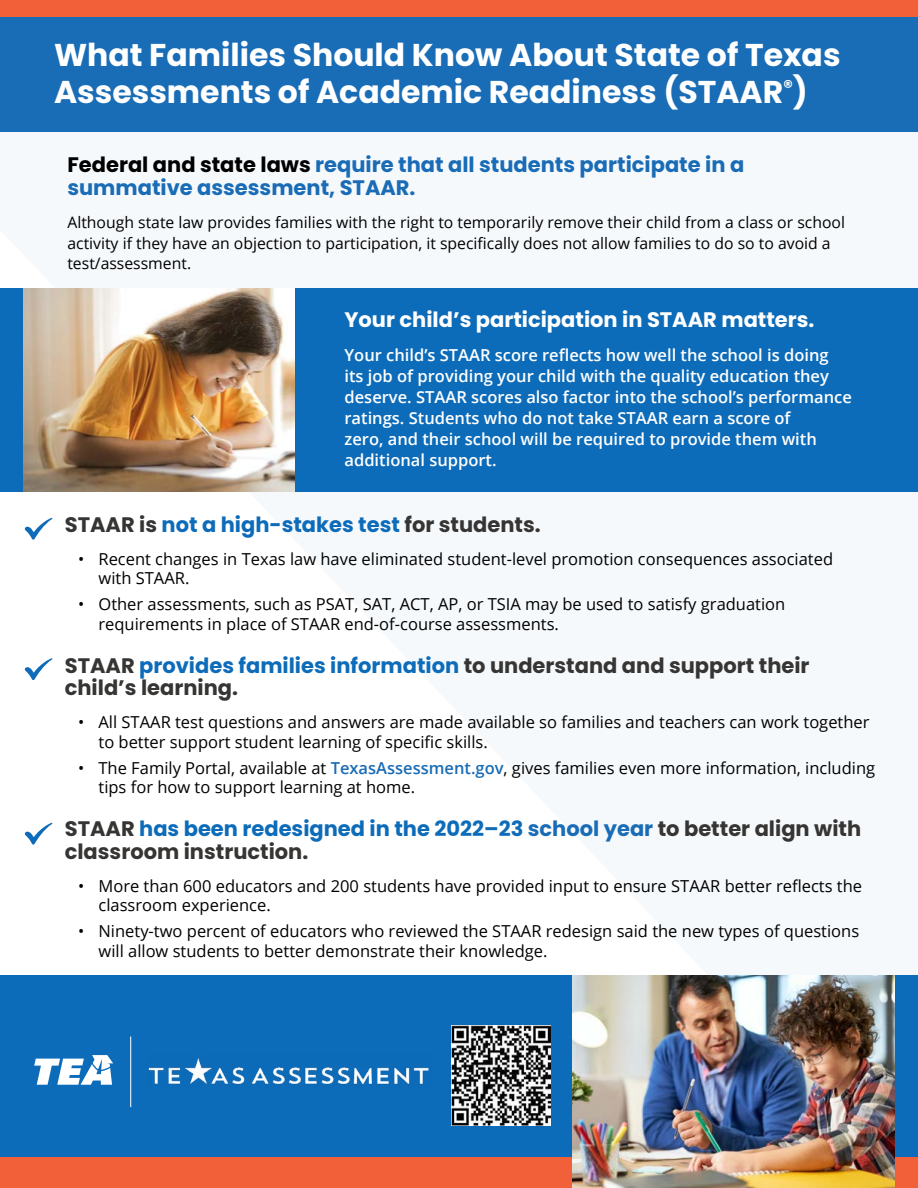
<style>
.page{position:relative;width:918px;height:1188px;background:#fff}
.page>*{position:absolute;margin:0;border:0;box-sizing:border-box;transform-origin:0 0}
.t1{font:700 31.5px "Poppins";color:#fff}
.t2{font:700 21px/22.5px "Poppins";color:#363534}
.t3{font:700 21px/22.5px "Poppins";color:#196cb5}
.t4{font:700 21px "Poppins";color:#fff}
.t5{font:700 18.3px "Poppins";color:#fff}
.t6{font:16.5px/19.5px "Open Sans";color:#000}
.t7{font:600 16.5px/21px "Open Sans";color:#fff}
.t8{font:15.75px/20.2px "Open Sans";color:#000}
.s1{color:#000}
.s2{color:#0d6cb9}
.s3{font-weight:600;color:#196cb5}
.s4{color:#196cb5}
</style>
<div class="page">
<svg style="left:25px;top:518px;width:28px;height:22px"></svg>
<svg style="left:25px;top:658px;width:28px;height:22px"></svg>
<svg style="left:25px;top:823px;width:28px;height:22px"></svg>
<div style="left:0;top:975px;width:918px;height:213px;background:#0d6cb9"></div>
<div style="left:0;top:288px;width:324px;height:203px;background:#0d6cb9"></div>
<img style="left:23px;top:288px;width:272px;height:203px">
<div style="left:0;top:0;width:918px;height:132px;background:#196cb6"></div>
<div style="left:295px;top:288px;width:623px;height:203px;background:#0d6cb9"></div>
<svg style="left:34px;top:1055px;width:79px;height:30px"></svg>
<hr style="left:130px;top:1037px;width:1px;height:70px;background:#fff">
<img style="left:148px;top:1058px;width:281px;height:27px">
<div style="left:0;top:0;width:918px;height:16px;background:#f16038"></div>
<div style="left:0;top:1157px;width:918px;height:31px;background:#f16038"></div>
<img style="left:572px;top:975px;width:323px;height:213px">
<img style="left:451px;top:1026px;width:100px;height:99px">
<h1 class="t1" style="left:54px;top:37px;width:788px">What Families Should Know About State of Texas</h1>
<h1 class="t1" style="left:54px;top:74px;width:755px">Assessments of Academic Readiness (STAAR )</h1>
<h1 class="t5" style="left:783px;top:76px;width:11px">®</h1>
<h2 class="t3" style="left:67px;top:154px;width:678px"><span class="s1">Federal and state laws</span> require that all students participate in a summative assessment, STAAR.</h2>
<p class="t8" style="left:67px;top:212px;width:779px">Although state law provides families with the right to temporarily remove their child from a class or school activity if they have an objection to participation, it specifically does not allow families to do so to avoid a test/assessment.</p>
<h2 class="t4" style="left:345px;top:307px;width:472px">Your child’s participation in STAAR matters.</h2>
<p class="t7" style="left:345px;top:345px;width:509px">Your child’s STAAR score reflects how well the school is doing its job of providing your child with the quality education they deserve. STAAR scores also factor into the school’s performance ratings. Students who do not take STAAR earn a score of<br>zero, and their school will be required to provide them with additional support.</p>
<h2 class="t2" style="left:65px;top:513px;width:477px">STAAR is <span class="s2">not a high-stakes test</span> for students.</h2>
<p class="t6" style="left:99px;top:548px;width:736px;text-indent:-20px">• Recent changes in Texas law have eliminated student-level promotion consequences associated with STAAR.</p>
<p class="t6" style="left:99px;top:594px;width:688px;text-indent:-20px">• Other assessments, such as PSAT, SAT, ACT, AP, or TSIA may be used to satisfy graduation requirements in place of STAAR end-of-course assessments.</p>
<h2 class="t2" style="left:65px;top:654px;width:746px">STAAR <span class="s2">provides families information</span> to understand and support their child’s learning.</h2>
<p class="t6" style="left:99px;top:712px;width:773px;text-indent:-20px">• All STAAR test questions and answers are made available so families and teachers can work together to better support student learning of specific skills.</p>
<p class="t6" style="left:99px;top:758px;width:778px;text-indent:-20px">• The Family Portal, available at <span class="s3">TexasAssessment.gov</span>, gives families even more information, including tips for how to support learning at home.</p>
<h2 class="t2" style="left:65px;top:818px;width:798px">STAAR <span class="s2">has been redesigned in the 2022–23</span> <span class="s4">school year</span> to better align with classroom instruction.</h2>
<p class="t6" style="left:99px;top:875px;width:765px;text-indent:-20px">• More than 600 educators and 200 students have provided input to ensure STAAR better reflects the classroom experience.</p>
<p class="t6" style="left:99px;top:921px;width:762px;text-indent:-20px">• Ninety-two percent of educators who reviewed the STAAR redesign said the new types of questions will allow students to better demonstrate their knowledge.</p>
</div>
